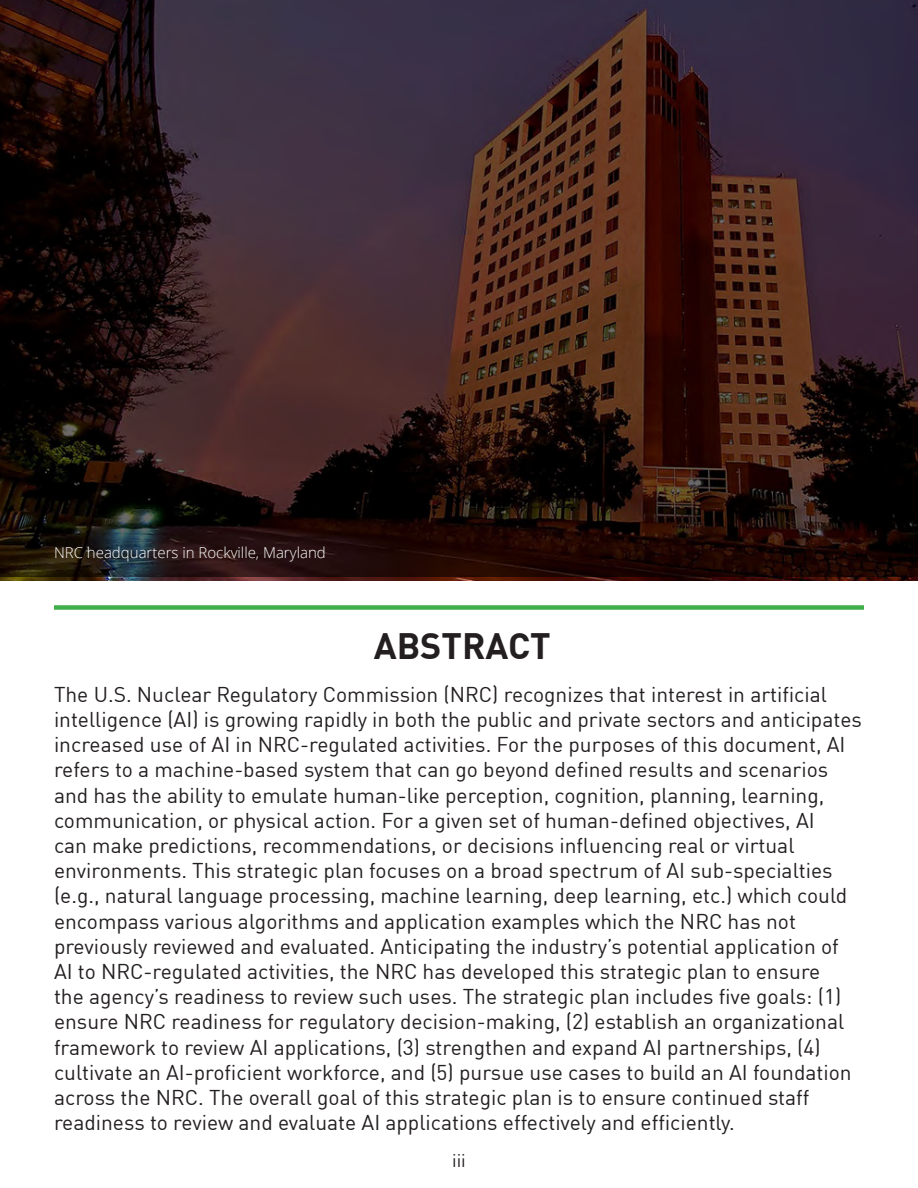
<style>
.page{position:relative;width:918px;height:1188px;background:#fff}
.page>*{position:absolute;margin:0;border:0;box-sizing:border-box;transform-origin:0 0}
.t1{font:700 36px "DIN Offc";color:#231f20}
.t2{font:21px/25.2px "DIN Offc";color:#231f20}
.t3{font:18px "DIN Offc";color:#231f20}
.t4{font:300 15px "Open Sans";color:#fff}
</style>
<div class="page">
<svg style="left:0;top:0;width:918px;height:577px;background:#331e20"></svg>
<div style="left:54px;top:605px;width:810px;height:5px;background:#40ae49"></div>
<p class="t4" style="left:54px;top:543px;width:273px">NRC headquarters in Rockville, Maryland</p>
<p class="t1" style="left:374px;top:623px;width:178px">ABSTRACT</p>
<p class="t2" style="left:54px;top:681px;width:809px">The U.S. Nuclear Regulatory Commission (NRC) recognizes that interest in artificial intelligence (AI) is growing rapidly in both the public and private sectors and anticipates increased use of AI in NRC-regulated activities. For the purposes of this document, AI refers to a machine-based system that can go beyond defined results and scenarios and has the ability to emulate human-like perception, cognition, planning, learning, communication, or physical action. For a given set of human-defined objectives, AI<br>can make predictions, recommendations, or decisions influencing real or virtual environments. This strategic plan focuses on a broad spectrum of AI sub-specialties (e.g., natural language processing, machine learning, deep learning, etc.) which could encompass various algorithms and application examples which the NRC has not previously reviewed and evaluated. Anticipating the industry’s potential application of AI to NRC-regulated activities, the NRC has developed this strategic plan to ensure<br>the agency’s readiness to review such uses. The strategic plan includes five goals: (1) ensure NRC readiness for regulatory decision-making, (2) establish an organizational framework to review AI applications, (3) strengthen and expand AI partnerships, (4) cultivate an AI-proficient workforce, and (5) pursue use cases to build an AI foundation across the NRC. The overall goal of this strategic plan is to ensure continued staff readiness to review and evaluate AI applications effectively and efficiently.</p>
<p class="t3" style="left:452px;top:1149px;width:15px">iii</p>
</div>
